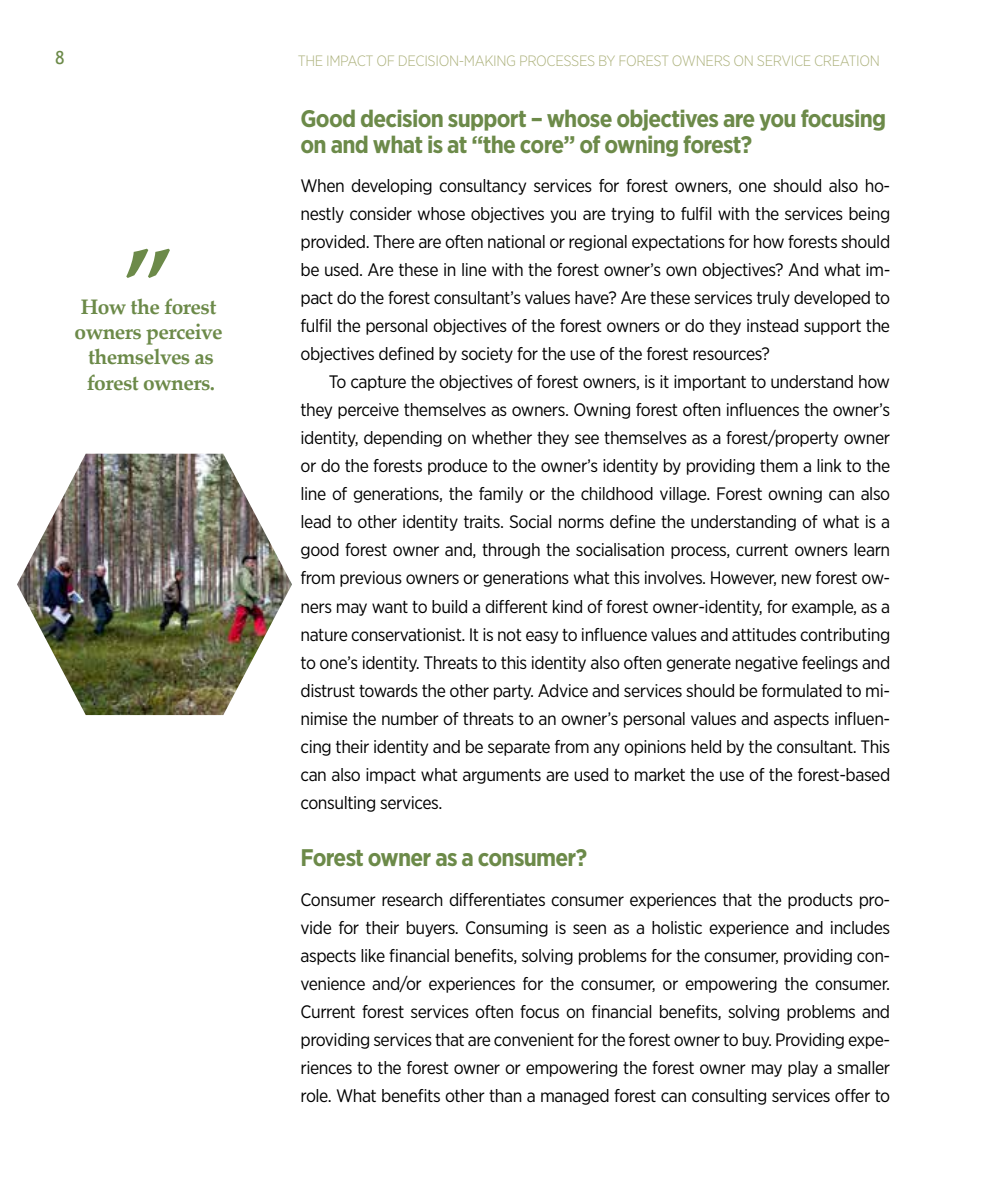
<style>
.page{position:relative;width:998px;height:1191px;background:#fff}
.page>*{position:absolute;margin:0;border:0;box-sizing:border-box;transform-origin:0 0}
.t1{font:700 100px "Palatino Linotype";color:#6c8a49}
.t2{font:700 24px/25.8px "Gotham Narrow";letter-spacing:-.03em;color:#6c8a49}
.t3{font:700 21px/25.2px "Palatino Linotype";letter-spacing:-.025em;color:#6c8a49;text-align:center}
.t4{font:18px/28px "Gotham Narrow";letter-spacing:-.025em;color:#000;text-align:justify}
.t5{font:18px "Trebuchet MS";color:#6c8a49}
.t6{font:300 15px "Gotham Narrow";letter-spacing:-.025em;color:#adb27d}
</style>
<div class="page">
<img style="left:17px;top:454px;width:275px;height:261px">
<p class="t5" style="left:55px;top:47px;width:11px">8</p>
<p class="t1" style="left:124px;top:214px;width:51px">”</p>
<p class="t3" style="left:81px;top:293px;width:137px">How the forest</p>
<p class="t3" style="left:75px;top:319px;width:150px">owners perceive themselves as forest owners.</p>
<p class="t6" style="left:298px;top:51px;width:584px">THE IMPACT OF DECISION-MAKING PROCESSES BY FOREST OWNERS ON SERVICE CREATION</p>
<h4 class="t2" style="left:300px;top:105px;width:587px">Good decision support – whose objectives are you focusing on and what is at “the core” of owning forest?</h4>
<p class="t4" style="left:300px;top:171px;width:591px">When developing consultancy services for forest owners, one should also ho&shy;nestly consider whose objectives you are trying to fulfl with the services being provided. There are often national or regional expectations for how forests should be used. Are these in line with the forest owner’s own objectives? And what im&shy;pact do the forest consultant’s values have? Are these services truly developed to fulfl the personal objectives of the forest owners or do they instead support the objectives defned by society for the use of the forest resources?</p>
<p class="t4" style="left:300px;top:368px;width:591px;text-indent:28px">To capture the objectives of forest owners, is it important to understand how they perceive themselves as owners. Owning forest often infuences the owner’s identity, depending on whether they see themselves as a forest/property owner or do the forests produce to the owner’s identity by providing them a link to the line of generations, the family or the childhood village. Forest owning can also lead to other identity traits. Social norms defne the understanding of what is a good forest owner and, through the socialisation process, current owners learn from previous owners or generations what this involves. However, new forest ow&shy;ners may want to build a diferent kind of forest owner-identity, for example, as a nature conservationist. It is not easy to infuence values and attitudes contributing to one’s identity. Threats to this identity also often generate negative feelings and distrust towards the other party. Advice and services should be formulated to mi-</p>
<p class="t4" style="left:300px;top:704px;width:591px">nimise the number of threats to an owner’s personal values and aspects infuen&shy;cing their identity and be separate from any opinions held by the consultant. This can also impact what arguments are used to market the use of the forest-based consulting services.</p>
<h4 class="t2" style="left:300px;top:845px;width:288px">Forest owner as a consumer?</h4>
<p class="t4" style="left:300px;top:885px;width:591px">Consumer research diferentiates consumer experiences that the products pro&shy;vide for their buyers. Consuming is seen as a holistic experience and includes aspects like fnancial benefts, solving problems for the consumer, providing con&shy;venience and/or experiences for the consumer, or empowering the consumer.<br>Current forest services often focus on fnancial benefts, solving problems and providing services that are convenient for the forest owner to buy. Providing expe&shy;riences to the forest owner or empowering the forest owner may play a smaller role. What benefts other than a managed forest can consulting services ofer to</p>
</div>
